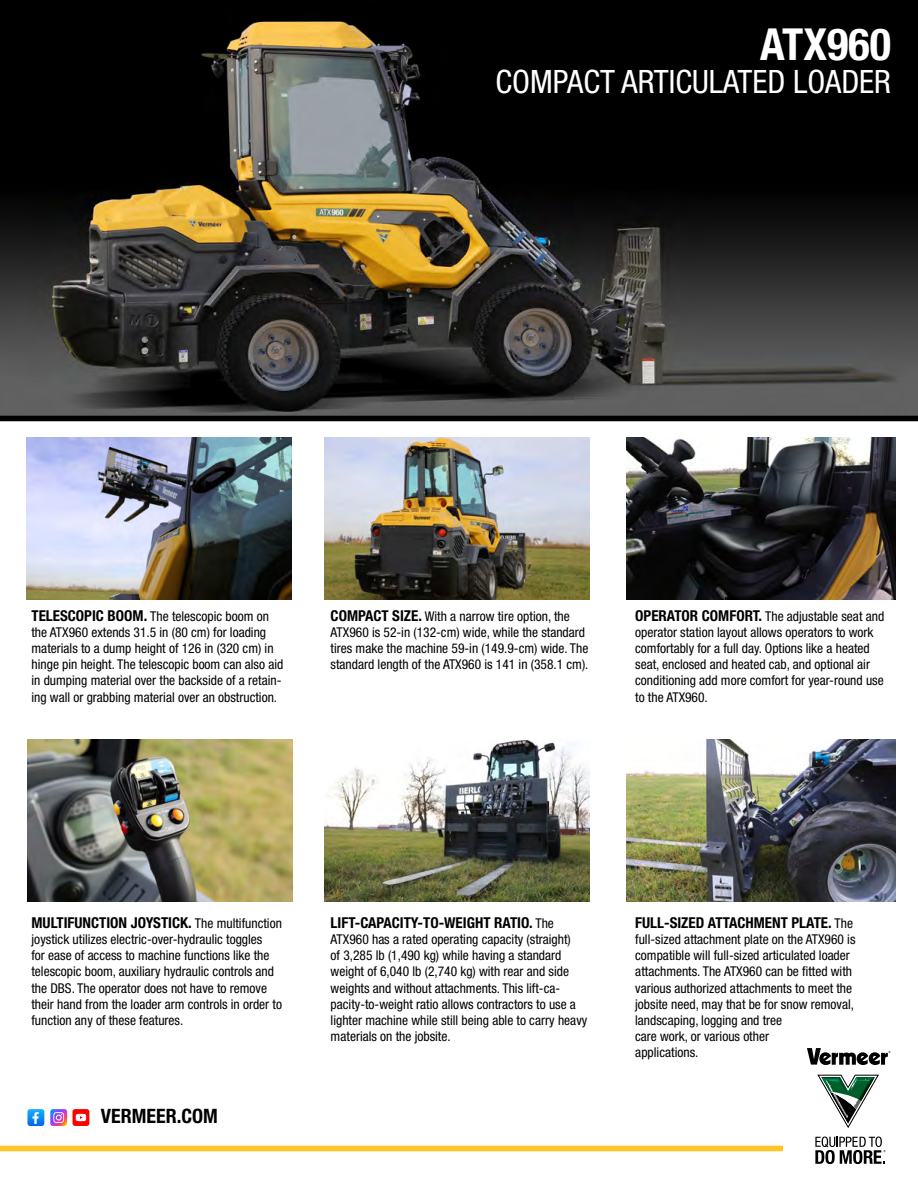
<style>
.page{position:relative;width:918px;height:1188px;background:#fff}
.page>*{position:absolute;margin:0;border:0;box-sizing:border-box;transform-origin:0 0}
.t1{font:700 condensed 44.25px "Helvetica Neue LT Std";color:#fff}
.t2{font:condensed 32.25px "Helvetica Neue LT Std";color:#fff}
.t3{font:700 condensed 19.8px "Helvetica Neue LT Std";color:#000}
.t4{font:700 condensed 15px "Helvetica Neue LT Std";color:#000}
.t5{font:condensed 13.5px/16.2px "Helvetica Neue LT Std";color:#000}
.s1{font-weight:700;font-size:15px}
.s2{font-weight:400;font-size:13.5px}
</style>
<div class="page">
<img style="left:26px;top:437px;width:266px;height:162px">
<img style="left:27px;top:739px;width:266px;height:162px">
<img style="left:626px;top:437px;width:269px;height:162px">
<img style="left:324px;top:437px;width:266px;height:162px">
<img style="left:0;top:0;width:918px;height:416px">
<div style="left:0;top:416px;width:918px;height:5px;background:#000"></div>
<img style="left:324px;top:740px;width:265px;height:161px">
<img style="left:627px;top:739px;width:268px;height:162px">
<div style="left:496px;top:27px;width:402px;height:73px;background:#000"></div>
<svg style="left:807px;top:1048px;width:83px;height:17px"></svg>
<svg style="left:815px;top:1137px;width:71px;height:27px"></svg>
<svg style="left:817px;top:1075px;width:62px;height:53px"></svg>
<div style="left:0;top:1146px;width:783px;height:5px;background:#ffc425"></div>
<svg style="left:27px;top:1109px;width:17px;height:17px"></svg>
<svg style="left:50px;top:1109px;width:17px;height:17px"></svg>
<svg style="left:88px;top:1109px;width:2px;height:17px"></svg>
<div style="left:72px;top:1109px;width:17px;height:17px;background:#fe0000;border-radius:3px"></div>
<svg style="left:76px;top:1114px;width:10px;height:7px"></svg>
<h1 class="t1" style="left:760px;top:18px;width:132px">ATX960</h1>
<h2 class="t2" style="left:496px;top:62px;width:397px">COMPACT ARTICULATED LOADER</h2>
<p class="t5" style="left:32px;top:608px;width:253px"><span class="s1">TELESCOPIC BOOM.</span> The telescopic boom on the ATX960 extends 31.5 in (80 cm) for loading materials to a dump height of 126 in (320 cm) in hinge pin height. The telescopic boom can also aid in dumping material over the backside of a retain&shy;ing wall or grabbing material over an obstruction.</p>
<p class="t5" style="left:331px;top:608px;width:259px"><span class="s1">COMPACT SIZE.</span> With a narrow tire option, the ATX960 is 52-in (132-cm) wide, while the standard tires make the machine 59-in (149.9-cm) wide. The standard length of the ATX960 is 141 in (358.1 cm).</p>
<p class="t5" style="left:635px;top:608px;width:251px"><span class="s1">OPERATOR COMFORT.</span> The adjustable seat and operator station layout allows operators to work comfortably for a full day. Options like a heated seat, enclosed and heated cab, and optional air conditioning add more comfort for year-round use to the ATX960.</p>
<p class="t4" style="left:32px;top:913px;width:252px">MULTIFUNCTION JOYSTICK. <span class="s2">The multifunction</span></p>
<p class="t5" style="left:31px;top:931px;width:252px">joystick utilizes electric-over-hydraulic toggles<br>for ease of access to machine functions like the telescopic boom, auxiliary hydraulic controls and the DBS. The operator does not have to remove their hand from the loader arm controls in order to function any of these features.</p>
<h3 class="t3" style="left:101px;top:1104px;width:118px">VERMEER.COM</h3>
<p class="t4" style="left:331px;top:913px;width:225px">LIFT-CAPACITY-TO-WEIGHT RATIO. <span class="s2">The</span></p>
<p class="t5" style="left:331px;top:931px;width:258px">ATX960 has a rated operating capacity (straight)<br>of 3,285 lb (1,490 kg) while having a standard weight of 6,040 lb (2,740 kg) with rear and side weights and without attachments. This lift-ca&shy;pacity-to-weight ratio allows contractors to use a lighter machine while still being able to carry heavy materials on the jobsite.</p>
<p class="t4" style="left:635px;top:913px;width:219px">FULL-SIZED ATTACHMENT PLATE. <span class="s2">The</span></p>
<p class="t5" style="left:635px;top:931px;width:222px">full-sized attachment plate on the ATX960 is compatible will full-sized articulated loader attachments. The ATX960 can be fitted with various authorized attachments to meet the jobsite need, may that be for snow removal, landscaping, logging and tree<br>care work, or various other<br>applications.</p>
</div>
